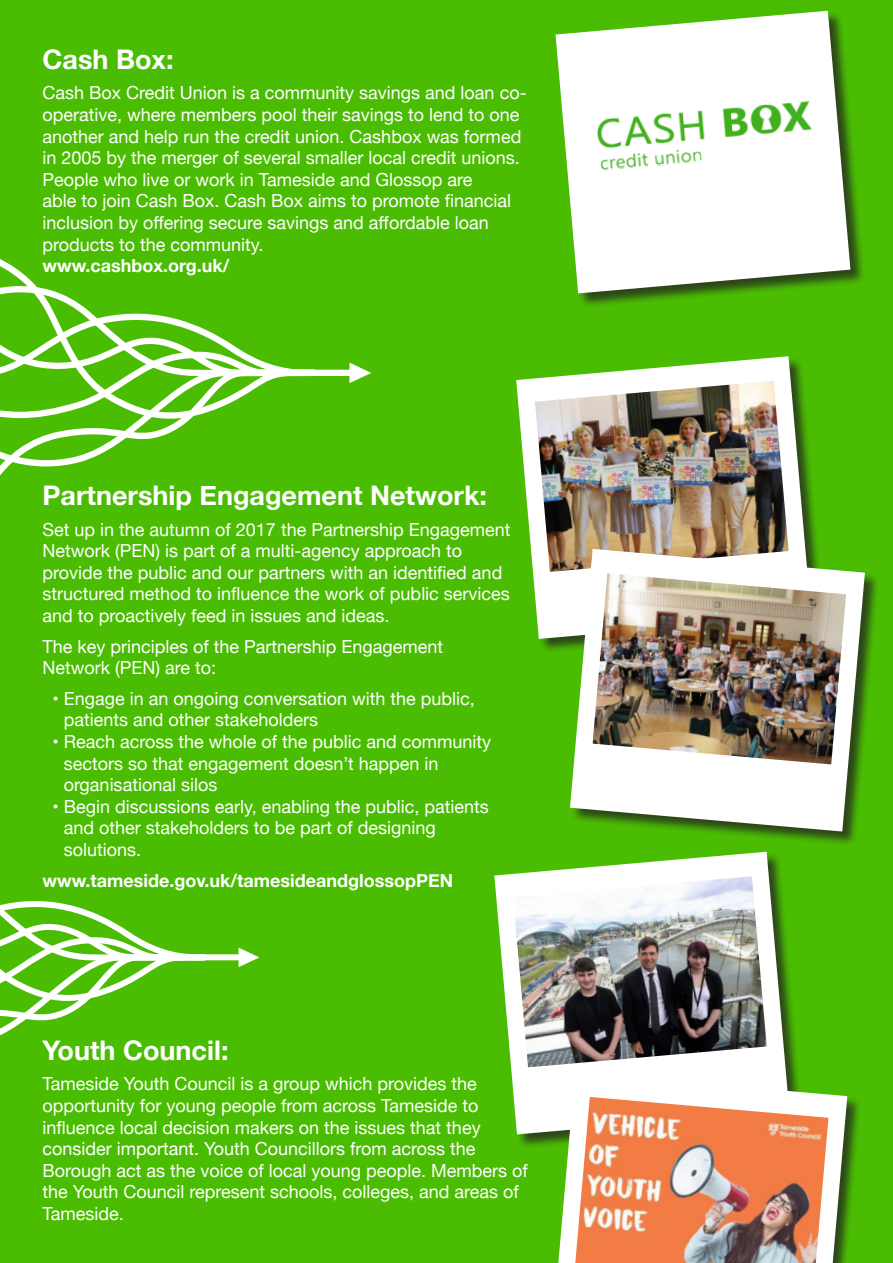
<style>
.page{position:relative;width:893px;height:1263px;background:#4abd03}
.page>*{position:absolute;margin:0;border:0;box-sizing:border-box;transform-origin:0 0}
.t1{font:700 27px "Helvetica Neue";color:#fff}
.t2{font:18px/21.6px "Helvetica Neue";color:#fff}
.t3{font:700 18px "Helvetica Neue";color:#fff}
</style>
<div class="page">
<svg style="left:0;top:259px;width:35px;height:26px"></svg>
<svg style="left:0;top:285px;width:371px;height:191px"></svg>
<div style="left:556px;top:11px;width:309px;height:298px;background:#231f20;opacity:.75"></div>
<svg style="left:555px;top:11px;width:295px;height:282px;fill:#fff"></svg>
<div style="left:574px;top:35px;width:254px;height:191px;background:#fff"></div>
<img style="left:586px;top:101px;width:230px;height:71px">
<div style="left:517px;top:357px;width:309px;height:297px;background:#231f20;opacity:.75"></div>
<svg style="left:516px;top:356px;width:295px;height:283px"></svg>
<img style="left:535px;top:381px;width:254px;height:191px">
<div style="left:570px;top:549px;width:310px;height:298px;background:#231f20;opacity:.75"></div>
<svg style="left:570px;top:549px;width:295px;height:282px;background:#cbddbb"></svg>
<img style="left:592px;top:573px;width:254px;height:191px">
<div style="left:495px;top:852px;width:309px;height:297px;background:#231f20;opacity:.75"></div>
<svg style="left:494px;top:852px;width:295px;height:282px;fill:#fff"></svg>
<img style="left:513px;top:876px;width:254px;height:191px">
<div style="left:553px;top:1073px;width:309px;height:190px;background:#231f20;opacity:.75"></div>
<svg style="left:558px;top:1072px;width:289px;height:191px;background:#cee3c1"></svg>
<img style="left:575px;top:1097px;width:253px;height:166px">
<svg style="left:0;top:901px;width:259px;height:135px"></svg>
<p class="t1" style="left:43px;top:38px;width:133px">Cash Box:</p>
<p class="t2" style="left:43px;top:83px;width:486px">Cash Box Credit Union is a community savings and loan co&shy;operative, where members pool their savings to lend to one another and help run the credit union. Cashbox was formed in 2005 by the merger of several smaller local credit unions.<br>People who live or work in Tameside and Glossop are<br>able to join Cash Box. Cash Box aims to promote financial inclusion by offering secure savings and affordable loan products to the community.</p>
<p class="t3" style="left:43px;top:252px;width:188px">www.cashbox.org.uk/</p>
<p class="t1" style="left:43px;top:474px;width:446px">Partnership Engagement Network:</p>
<p class="t2" style="left:43px;top:519px;width:469px">Set up in the autumn of 2017 the Partnership Engagement Network (PEN) is part of a multi-agency approach to provide the public and our partners with an identified and structured method to influence the work of public services and to proactively feed in issues and ideas.</p>
<p class="t2" style="left:43px;top:636px;width:402px">The key principles of the Partnership Engagement<br>Network (PEN) are to:</p>
<p class="t2" style="left:64px;top:689px;width:413px;text-indent:-11px">• Engage in an ongoing conversation with the public, patients and other stakeholders</p>
<p class="t2" style="left:64px;top:732px;width:429px;text-indent:-11px">• Reach across the whole of the public and community sectors so that engagement doesn’t happen in organisational silos</p>
<p class="t2" style="left:64px;top:797px;width:427px;text-indent:-11px">• Begin discussions early, enabling the public, patients and other stakeholders to be part of designing solutions.</p>
<p class="t3" style="left:43px;top:866px;width:412px">www.tameside.gov.uk/tamesideandglossopPEN</p>
<p class="t1" style="left:43px;top:1029px;width:188px">Youth Council:</p>
<p class="t2" style="left:43px;top:1074px;width:487px">Tameside Youth Council is a group which provides the opportunity for young people from across Tameside to influence local decision makers on the issues that they consider important. Youth Councillors from across the Borough act as the voice of local young people. Members of the Youth Council represent schools, colleges, and areas of Tameside.</p>
</div>
